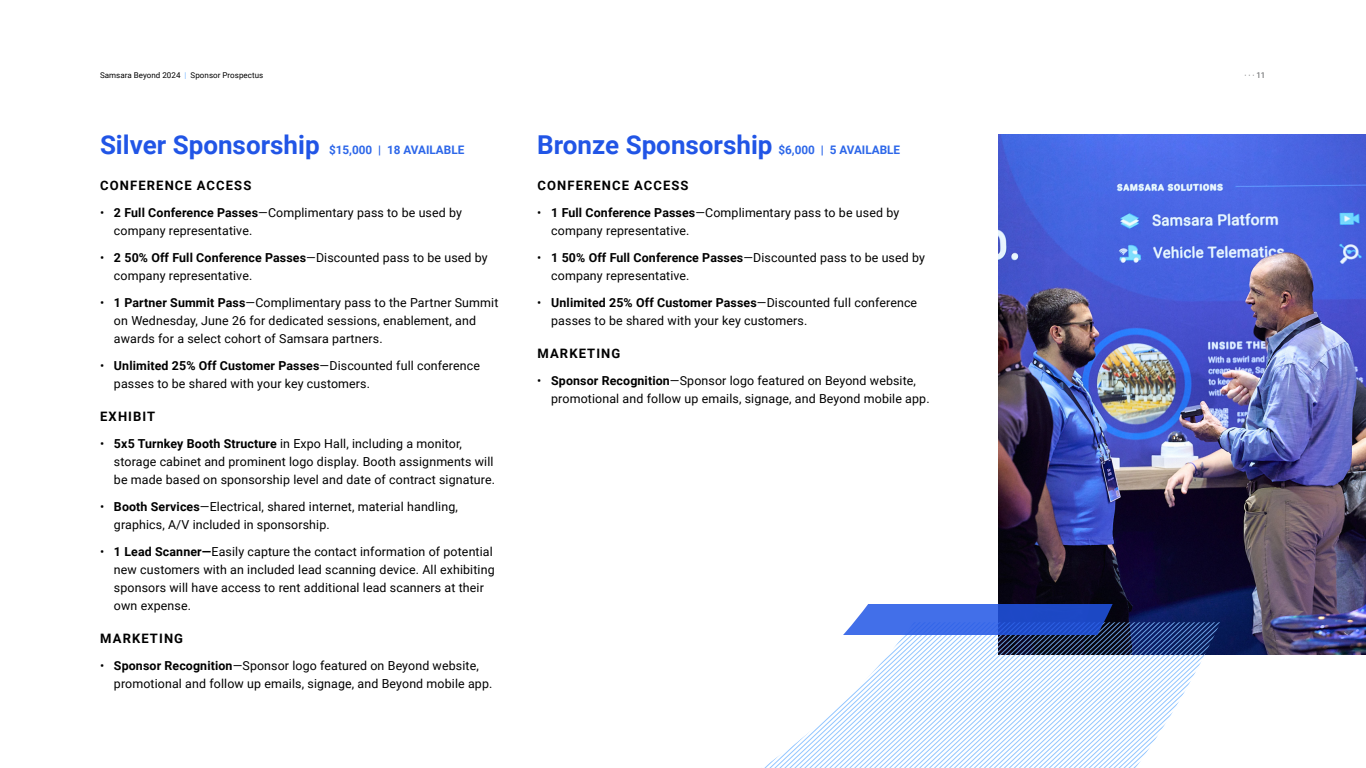
<style>
.page{position:relative;width:1366px;height:768px;background:#fff}
.page>*{position:absolute;margin:0;border:0;box-sizing:border-box;transform-origin:0 0}
.t1{font:700 26px "Roboto";color:#2155e6}
.t2{font:700 13px "Roboto";letter-spacing:.085em;color:#000}
.t3{font:12.4px/18px "Roboto";letter-spacing:.01em;color:#000}
.t4{font:700 11.8px "Roboto";color:#2d67e9}
.t5{font:8px "Roboto";letter-spacing:.005em;color:#000}
.t6{font:8px "Roboto";color:#58595b}
.s1{color:#7ebbff}
.s2{font-size:26px;color:#2155e6}
.s3{font-weight:700}
.s4{font-size:11.8px;color:#2d67e9}
</style>
<div class="page">
<img style="left:999px;top:134px;width:367px;height:520px">
<svg style="left:1113px;top:622px;width:108px;height:146px"></svg>
<svg style="left:764px;top:604px;width:349px;height:164px"></svg>
<p class="t5" style="left:100px;top:70px;width:165px">Samsara Beyond 2024 <span class="s1">|</span> Sponsor Prospectus</p>
<p class="t6" style="left:1245px;top:70px;width:22px">· · · 11</p>
<p class="t4" style="left:100px;top:141px;width:366px"><span class="s2">Silver Sponsorship</span> $15,000 | 18 AVAILABLE</p>
<p class="t2" style="left:100px;top:176px;width:153px">CONFERENCE ACCESS</p>
<p class="t3" style="left:114px;top:203px;width:350px;text-indent:-14px">• <span class="s3">2 Full Conference Passes</span>—Complimentary pass to be used by company representative.</p>
<p class="t3" style="left:114px;top:248px;width:375px;text-indent:-14px">• <span class="s3">2 50% Off Full Conference Passes</span>—Discounted pass to be used by company representative.</p>
<p class="t3" style="left:114px;top:293px;width:386px;text-indent:-14px">• <span class="s3">1 Partner Summit Pass</span>—Complimentary pass to the Partner Summit on Wednesday, June 26 for dedicated sessions, enablement, and awards for a select cohort of Samsara partners.</p>
<p class="t3" style="left:114px;top:356px;width:367px;text-indent:-14px">• <span class="s3">Unlimited 25% Off Customer Passes</span>—Discounted full conference passes to be shared with your key customers.</p>
<p class="t2" style="left:100px;top:407px;width:57px">EXHIBIT</p>
<p class="t3" style="left:114px;top:434px;width:382px;text-indent:-14px">• <span class="s3">5x5 Turnkey Booth Structure</span> in Expo Hall, including a monitor, storage cabinet and prominent logo display. Booth assignments will be made based on sponsorship level and date of contract signature.</p>
<p class="t3" style="left:114px;top:497px;width:345px;text-indent:-14px">• <span class="s3">Booth Services</span>—Electrical, shared internet, material handling, graphics, A/V included in sponsorship.</p>
<p class="t3" style="left:114px;top:542px;width:382px;text-indent:-14px">• <span class="s3">1 Lead Scanner—</span>Easily capture the contact information of potential new customers with an included lead scanning device. All exhibiting sponsors will have access to rent additional lead scanners at their own expense.</p>
<p class="t2" style="left:100px;top:629px;width:84px">MARKETING</p>
<p class="t3" style="left:114px;top:656px;width:380px;text-indent:-14px">• <span class="s3">Sponsor Recognition</span>—Sponsor logo featured on Beyond website, promotional and follow up emails, signage, and Beyond mobile app.</p>
<h1 class="t1" style="left:537px;top:126px;width:364px">Bronze Sponsorship <span class="s4">$6,000 | 5 AVAILABLE</span></h1>
<p class="t2" style="left:537px;top:176px;width:153px">CONFERENCE ACCESS</p>
<p class="t3" style="left:551px;top:203px;width:350px;text-indent:-14px">• <span class="s3">1 Full Conference Passes</span>—Complimentary pass to be used by company representative.</p>
<p class="t3" style="left:551px;top:248px;width:375px;text-indent:-14px">• <span class="s3">1 50% Off Full Conference Passes</span>—Discounted pass to be used by company representative.</p>
<p class="t3" style="left:551px;top:293px;width:367px;text-indent:-14px">• <span class="s3">Unlimited 25% Off Customer Passes</span>—Discounted full conference passes to be shared with your key customers.</p>
<p class="t2" style="left:537px;top:344px;width:84px">MARKETING</p>
<p class="t3" style="left:551px;top:371px;width:380px;text-indent:-14px">• <span class="s3">Sponsor Recognition</span>—Sponsor logo featured on Beyond website, promotional and follow up emails, signage, and Beyond mobile app.</p>
</div>
